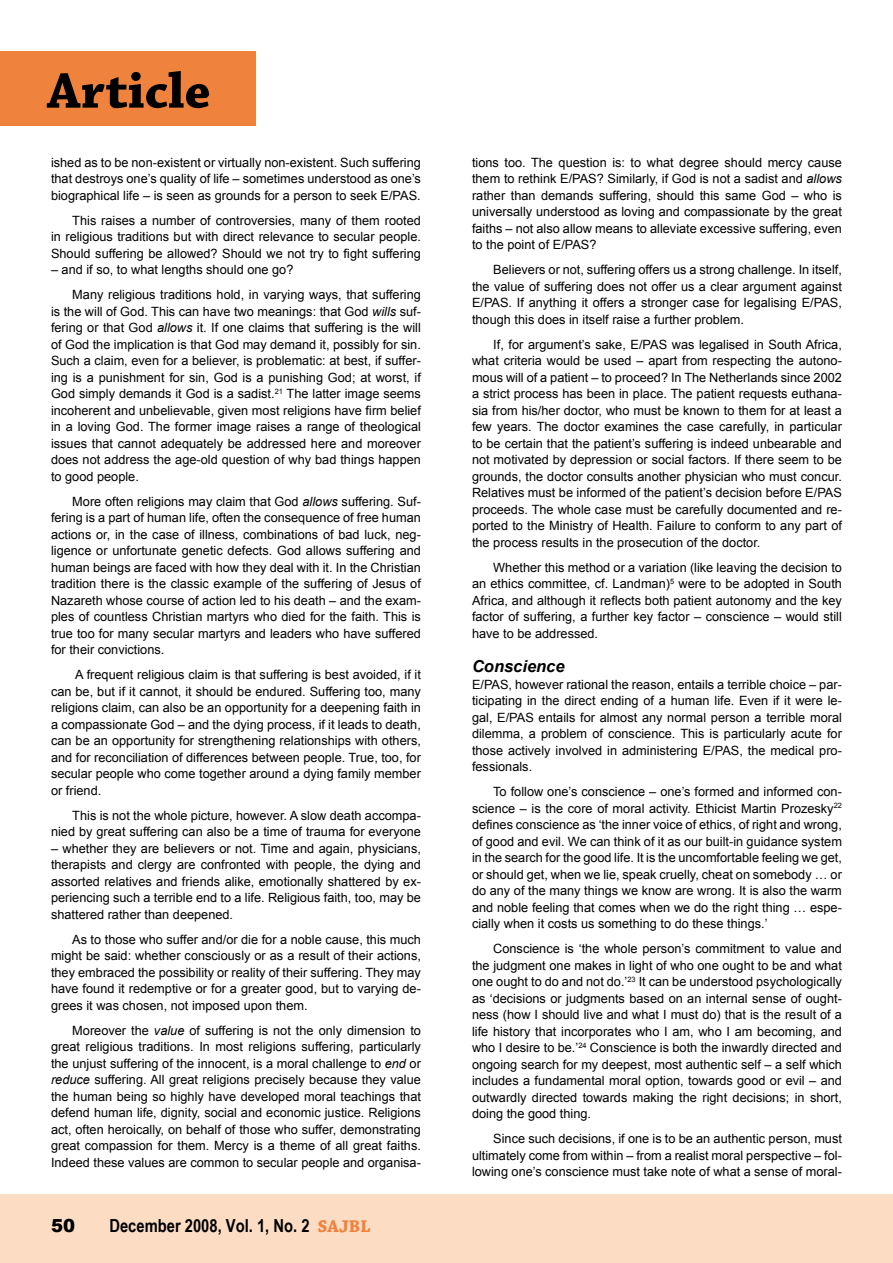
<style>
.page{position:relative;width:893px;height:1263px;background:#fff}
.page>*{position:absolute;margin:0;border:0;box-sizing:border-box;transform-origin:0 0}
.t1{font:700 52.5px "Chaparral Pro";color:#000}
.t2{font:700 18px "Arial Narrow";color:#000}
.t3{font:900 18px "Arial";color:#000}
.t4{font:italic 700 16.5px "Arial";color:#000}
.t5{font:12.75px/16.5px "Arial";color:#000;text-align:justify}
.s1{font-style:italic}
.s2{font-family:"Chaparral Pro";color:#ef833d}
</style>
<div class="page">
<div style="left:0;top:1195px;width:893px;height:68px;background:#fcddc4"></div>
<div style="left:0;top:51px;width:255px;height:74px;background:#ef833d"></div>
<h1 class="t1" style="left:47px;top:60px;width:165px">Article</h1>
<p class="t5" style="left:51px;top:154px;width:371px">ished as to be non-existent or virtually non-existent. Such suffering that destroys one’s quality of life – sometimes understood as one’s biographical life – is seen as grounds for a person to seek E/PAS.</p>
<p class="t5" style="left:51px;top:212px;width:371px;text-indent:21px">This raises a number of controversies, many of them rooted in religious traditions but with direct relevance to secular people.<br>Should suffering be allowed? Should we not try to fight suffering</p>
<p class="t5" style="left:72px;top:257px;width:350px;line-height:25px;text-indent:-21px">– and if so, to what lengths should one go?<br>Many religious traditions hold, in varying ways, that suffering</p>
<p class="t5" style="left:51px;top:303px;width:371px">is the will of God. This can have two meanings: that God <span class="s1">wills</span> suf&shy;fering or that God <span class="s1">allows</span> it. If one claims that suffering is the will of God the implication is that God may demand it, possibly for sin.<br>Such a claim, even for a believer, is problematic: at best, if suffer&shy;ing is a punishment for sin, God is a punishing God; at worst, if God simply demands it God is a sadist.<sup>21</sup> The latter image seems incoherent and unbelievable, given most religions have firm belief in a loving God. The former image raises a range of theological issues that cannot adequately be addressed here and moreover does not address the age-old question of why bad things happen to good people.</p>
<p class="t5" style="left:51px;top:493px;width:371px;text-indent:21px">More often religions may claim that God <span class="s1">allows</span> suffering. Suf&shy;fering is a part of human life, often the consequence of free human actions or, in the case of illness, combinations of bad luck, neg&shy;ligence or unfortunate genetic defects. God allows suffering and human beings are faced with how they deal with it. In the Christian tradition there is the classic example of the suffering of Jesus of Nazareth whose course of action led to his death – and the exam&shy;ples of countless Christian martyrs who died for the faith. This is true too for many secular martyrs and leaders who have suffered for their convictions.</p>
<p class="t5" style="left:51px;top:666px;width:371px;text-indent:24px">A frequent religious claim is that suffering is best avoided, if it can be, but if it cannot, it should be endured. Suffering too, many religions claim, can also be an opportunity for a deepening faith in a compassionate God – and the dying process, if it leads to death, can be an opportunity for strengthening relationships with others, and for reconciliation of differences between people. True, too, for secular people who come together around a dying family member or friend.</p>
<p class="t5" style="left:51px;top:807px;width:371px;text-align:right">This is not the whole picture, however. A slow death accompa&shy;nied by great suffering can also be a time of trauma for everyone</p>
<p class="t5" style="left:51px;top:840px;width:371px">– whether they are believers or not. Time and again, physicians, therapists and clergy are confronted with people, the dying and assorted relatives and friends alike, emotionally shattered by ex&shy;periencing such a terrible end to a life. Religious faith, too, may be shattered rather than deepened.</p>
<p class="t5" style="left:51px;top:931px;width:371px;text-indent:21px">As to those who suffer and/or die for a noble cause, this much might be said: whether consciously or as a result of their actions, they embraced the possibility or reality of their suffering. They may have found it redemptive or for a greater good, but to varying de&shy;grees it was chosen, not imposed upon them.</p>
<p class="t5" style="left:51px;top:1022px;width:371px;text-indent:21px">Moreover the <span class="s1">value</span> of suffering is not the only dimension to great religious traditions. In most religions suffering, particularly the unjust suffering of the innocent, is a moral challenge to <span class="s1">end</span> or <span class="s1">reduce</span> suffering. All great religions precisely because they value the human being so highly have developed moral teachings that defend human life, dignity, social and economic justice. Religions act, often heroically, on behalf of those who suffer, demonstrating great compassion for them. Mercy is a theme of all great faiths.<br>Indeed these values are common to secular people and organisa-</p>
<h2 class="t3" style="left:51px;top:1215px;width:26px">50</h2>
<h2 class="t2" style="left:109px;top:1215px;width:262px">December 2008, Vol. 1, No. 2 <span class="s2">SAJBL</span></h2>
<p class="t5" style="left:472px;top:154px;width:371px">tions too. The question is: to what degree should mercy cause them to rethink E/PAS? Similarly, if God is not a sadist and <span class="s1">allows </span>rather than demands suffering, should this same God – who is universally understood as loving and compassionate by the great faiths – not also allow means to alleviate excessive suffering, even to the point of E/PAS?</p>
<p class="t5" style="left:472px;top:261px;width:371px;text-indent:21px">Believers or not, suffering offers us a strong challenge. In itself, the value of suffering does not offer us a clear argument against E/PAS. If anything it offers a stronger case for legalising E/PAS, though this does in itself raise a further problem.</p>
<p class="t5" style="left:472px;top:336px;width:371px;text-indent:21px">If, for argument’s sake, E/PAS was legalised in South Africa, what criteria would be used – apart from respecting the autono&shy;mous will of a patient – to proceed? In The Netherlands since 2002 a strict process has been in place. The patient requests euthana&shy;sia from his/her doctor, who must be known to them for at least a few years. The doctor examines the case carefully, in particular to be certain that the patient’s suffering is indeed unbearable and not motivated by depression or social factors. If there seem to be grounds, the doctor consults another physician who must concur.<br>Relatives must be informed of the patient’s decision before E/PAS proceeds. The whole case must be carefully documented and re&shy;ported to the Ministry of Health. Failure to conform to any part of the process results in the prosecution of the doctor.</p>
<p class="t5" style="left:472px;top:559px;width:371px;text-indent:21px">Whether this method or a variation (like leaving the decision to an ethics committee, cf. Landman)<sup>5</sup> were to be adopted in South Africa, and although it reflects both patient autonomy and the key factor of suffering, a further key factor – conscience – would still have to be addressed.</p>
<p class="t4" style="left:472px;top:657px;width:94px">Conscience</p>
<p class="t5" style="left:472px;top:676px;width:371px">E/PAS, however rational the reason, entails a terrible choice – par&shy;ticipating in the direct ending of a human life. Even if it were le&shy;gal, E/PAS entails for almost any normal person a terrible moral dilemma, a problem of conscience. This is particularly acute for those actively involved in administering E/PAS, the medical pro&shy;fessionals.</p>
<p class="t5" style="left:472px;top:783px;width:371px;text-indent:21px">To follow one’s conscience – one’s formed and informed con&shy;science – is the core of moral activity. Ethicist Martin Prozesky<sup>22 </sup>defines conscience as ‘the inner voice of ethics, of right and wrong, of good and evil. We can think of it as our built-in guidance system in the search for the good life. It is the uncomfortable feeling we get, or should get, when we lie, speak cruelly, cheat on somebody … or do any of the many things we know are wrong. It is also the warm and noble feeling that comes when we do the right thing … espe&shy;cially when it costs us something to do these things.’</p>
<p class="t5" style="left:472px;top:940px;width:371px;text-indent:21px">Conscience is ‘the whole person’s commitment to value and the judgment one makes in light of who one ought to be and what one ought to do and not do.’<sup>23</sup> It can be understood psychologically as ‘decisions or judgments based on an internal sense of ought&shy;ness (how I should live and what I must do) that is the result of a life history that incorporates who I am, who I am becoming, and who I desire to be.’<sup>24</sup> Conscience is both the inwardly directed and ongoing search for my deepest, most authentic self – a self which includes a fundamental moral option, towards good or evil – and outwardly directed towards making the right decisions; in short, doing the good thing.</p>
<p class="t5" style="left:472px;top:1130px;width:371px;text-indent:21px">Since such decisions, if one is to be an authentic person, must ultimately come from within – from a realist moral perspective – fol&shy;lowing one’s conscience must take note of what a sense of moral-</p>
</div>
